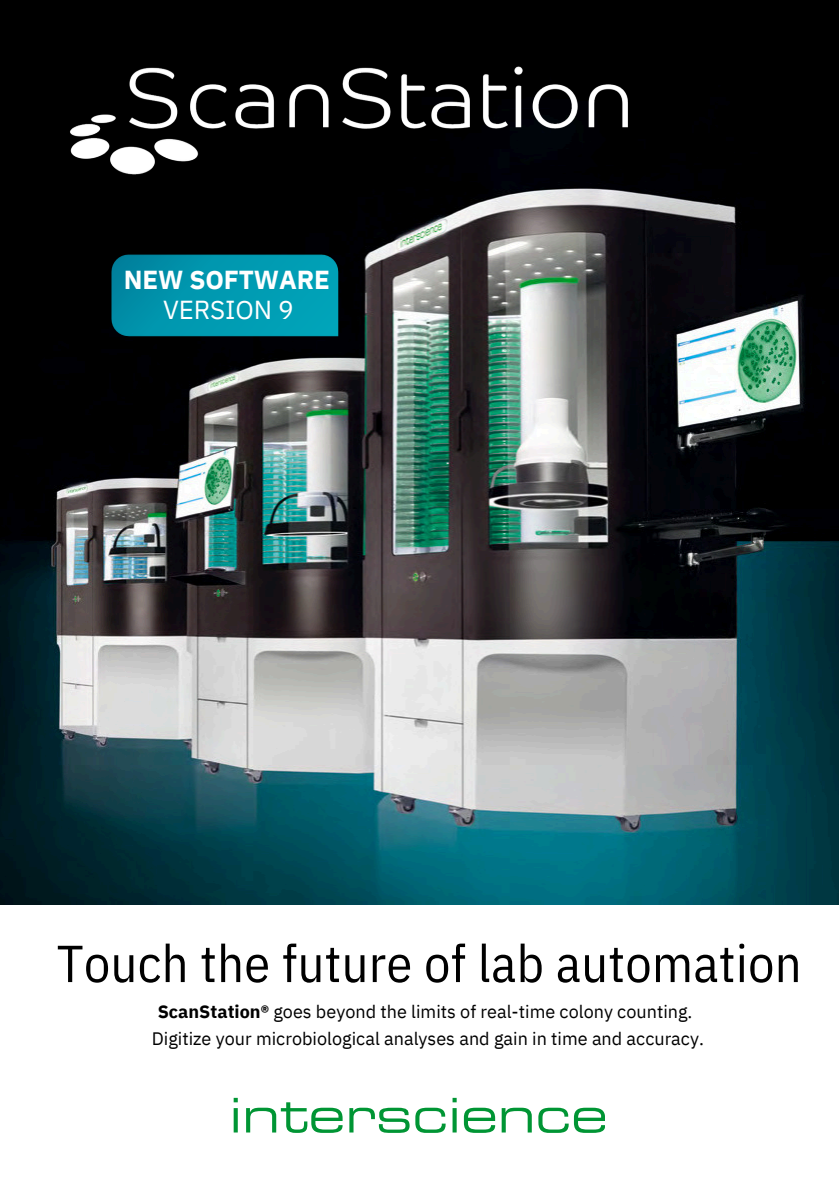
<style>
.page{position:relative;width:839px;height:1191px;background:#fff}
.page>*{position:absolute;margin:0;border:0;box-sizing:border-box;transform-origin:0 0}
.t1{font:52px "IBM Plex Sans Cond";letter-spacing:.01em;color:#000}
.t2{font:700 26px "IBM Plex Sans";letter-spacing:-.005em;color:#fff}
.t3{font:26px "IBM Plex Sans";letter-spacing:-.005em;color:#fff}
.t4{font:18px/27px "IBM Plex Sans";color:#000;text-align:center}
.s1{font-weight:700}
</style>
<div class="page">
<img style="left:0;top:0;width:838px;height:905px">
<img style="left:110px;top:254px;width:229px;height:84px">
<svg style="left:234px;top:1098px;width:371px;height:35px"></svg>
<img style="left:61px;top:57px;width:576px;height:127px">
<p class="t2" style="left:124px;top:263px;width:207px">NEW SOFTWARE</p>
<h2 class="t3" style="left:163px;top:292px;width:132px">VERSION 9</h2>
<p class="t1" style="left:57px;top:929px;width:746px">Touch the future of lab automation</p>
<p class="t4" style="left:152px;top:998px;width:553px"><span class="s1">ScanStation®</span> goes beyond the limits of real-time colony counting.<br>Digitize your microbiological analyses and gain in time and accuracy.</p>
</div>
